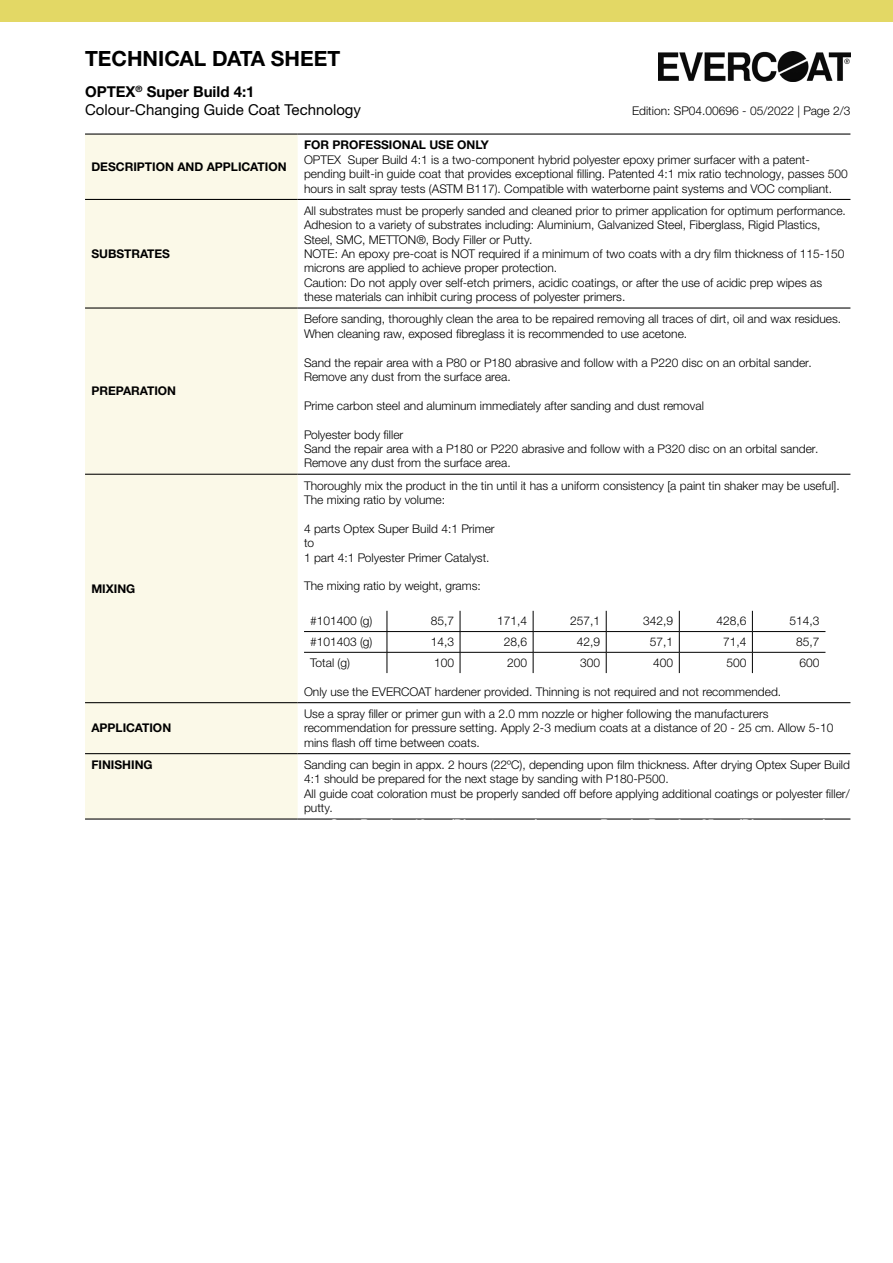
<style>
.page{position:relative;width:893px;height:1263px;background:#fff}
.page>*{position:absolute;margin:0;border:0;box-sizing:border-box;transform-origin:0 0}
.t1{font:700 21px "Helvetica Neue LTW1 G";color:#000}
.t2{font:15px/18px "Helvetica Neue LTW1 G";color:#000}
.t3{font:300 12px/14.4px "Helvetica Neue LTW1 G";color:#000}
.t4{font:700 12px "Helvetica Neue LTW1 G";color:#000}
.s1{font-weight:700}
</style>
<div class="page">
<img style="left:659px;top:51px;width:191px;height:31px">
<div style="left:85px;top:135px;width:213px;height:683px;background:#fbf9e8"></div>
<hr style="left:85px;top:134px;width:213px;height:1px;background:#000">
<hr style="left:298px;top:134px;width:552px;height:1px;background:#000">
<hr style="left:85px;top:199px;width:213px;height:1px;background:#000">
<hr style="left:298px;top:199px;width:552px;height:1px;background:#000">
<hr style="left:85px;top:307px;width:213px;height:2px;background:#000">
<hr style="left:298px;top:307px;width:552px;height:2px;background:#000">
<hr style="left:85px;top:474px;width:213px;height:1px;background:#000">
<hr style="left:298px;top:474px;width:552px;height:1px;background:#000">
<hr style="left:85px;top:702px;width:213px;height:1px;background:#000">
<hr style="left:298px;top:702px;width:552px;height:1px;background:#000">
<hr style="left:85px;top:753px;width:213px;height:1px;background:#000">
<hr style="left:298px;top:753px;width:552px;height:1px;background:#000">
<hr style="left:85px;top:818px;width:213px;height:1px;background:#000">
<hr style="left:298px;top:818px;width:552px;height:1px;background:#000">
<hr style="left:304px;top:631px;width:83px;height:1px;background:#000">
<hr style="left:387px;top:631px;width:73px;height:1px;background:#000">
<hr style="left:460px;top:631px;width:73px;height:1px;background:#000">
<hr style="left:533px;top:631px;width:73px;height:1px;background:#000">
<hr style="left:606px;top:631px;width:73px;height:1px;background:#000">
<hr style="left:679px;top:631px;width:73px;height:1px;background:#000">
<hr style="left:752px;top:631px;width:73px;height:1px;background:#000">
<hr style="left:304px;top:652px;width:83px;height:1px;background:#000">
<hr style="left:387px;top:652px;width:73px;height:1px;background:#000">
<svg style="left:387px;top:611px;width:1px;height:62px"></svg>
<hr style="left:460px;top:652px;width:73px;height:1px;background:#000">
<svg style="left:460px;top:611px;width:1px;height:62px"></svg>
<hr style="left:533px;top:652px;width:73px;height:1px;background:#000">
<svg style="left:533px;top:611px;width:1px;height:62px"></svg>
<hr style="left:606px;top:652px;width:73px;height:1px;background:#000">
<svg style="left:606px;top:611px;width:1px;height:62px"></svg>
<hr style="left:679px;top:652px;width:73px;height:1px;background:#000">
<svg style="left:679px;top:611px;width:1px;height:62px"></svg>
<hr style="left:752px;top:652px;width:73px;height:1px;background:#000">
<svg style="left:752px;top:611px;width:1px;height:62px"></svg>
<div style="left:0;top:0;width:893px;height:21px;background:#e3d865"></div>
<h1 class="t1" style="left:85px;top:46px;width:257px">TECHNICAL DATA SHEET</h1>
<p class="t2" style="left:85px;top:82px;width:278px"><span class="s1">OPTEX</span><sup>®</sup> <span class="s1">Super Build 4:1<br></span>Colour-Changing Guide Coat Technology</p>
<p class="t3" style="left:632px;top:103px;width:220px">Edition: SP04.00696 - 05/2022 | Page 2/3</p>
<p class="t4" style="left:91px;top:159px;width:197px">DESCRIPTION AND APPLICATION</p>
<p class="t4" style="left:91px;top:246px;width:80px">SUBSTRATES</p>
<p class="t4" style="left:91px;top:384px;width:86px">PREPARATION</p>
<p class="t4" style="left:91px;top:581px;width:45px">MIXING</p>
<p class="t4" style="left:91px;top:721px;width:81px">APPLICATION</p>
<p class="t4" style="left:304px;top:138px;width:186px">FOR PROFESSIONAL USE ONLY</p>
<p class="t3" style="left:304px;top:152px;width:545px">OPTEX Super Build 4:1 is a two-component hybrid polyester epoxy primer surfacer with a patent&shy;pending built-in guide coat that provides exceptional filling. Patented 4:1 mix ratio technology, passes 500 hours in salt spray tests (ASTM B117). Compatible with waterborne paint systems and VOC compliant.</p>
<p class="t3" style="left:304px;top:203px;width:543px">All substrates must be properly sanded and cleaned prior to primer application for optimum performance.<br>Adhesion to a variety of substrates including: Aluminium, Galvanized Steel, Fiberglass, Rigid Plastics, Steel, SMC, METTON®, Body Filler or Putty.<br>NOTE: An epoxy pre-coat is NOT required if a minimum of two coats with a dry film thickness of 115-150 microns are applied to achieve proper protection.<br>Caution: Do not apply over self-etch primers, acidic coatings, or after the use of acidic prep wipes as these materials can inhibit curing process of polyester primers.</p>
<p class="t3" style="left:304px;top:312px;width:539px">Before sanding, thoroughly clean the area to be repaired removing all traces of dirt, oil and wax residues.<br>When cleaning raw, exposed fibreglass it is recommended to use acetone.</p>
<p class="t3" style="left:304px;top:355px;width:509px">Sand the repair area with a P80 or P180 abrasive and follow with a P220 disc on an orbital sander.<br>Remove any dust from the surface area.</p>
<p class="t3" style="left:304px;top:398px;width:401px">Prime carbon steel and aluminum immediately after sanding and dust removal</p>
<p class="t3" style="left:304px;top:427px;width:516px">Polyester body filler<br>Sand the repair area with a P180 or P220 abrasive and follow with a P320 disc on an orbital sander.<br>Remove any dust from the surface area.</p>
<p class="t3" style="left:304px;top:478px;width:537px">Thoroughly mix the product in the tin until it has a uniform consistency [a paint tin shaker may be useful].<br>The mixing ratio by volume:</p>
<p class="t3" style="left:304px;top:521px;width:192px">4 parts Optex Super Build 4:1 Primer to<br>1 part 4:1 Polyester Primer Catalyst.</p>
<p class="t3" style="left:304px;top:579px;width:178px">The mixing ratio by weight, grams:</p>
<p class="t3" style="left:310px;top:614px;width:64px">#101400 (g)</p>
<p class="t3" style="left:431px;top:614px;width:25px">85,7</p>
<p class="t3" style="left:497px;top:614px;width:32px">171,4</p>
<p class="t3" style="left:570px;top:614px;width:32px">257,1</p>
<p class="t3" style="left:643px;top:614px;width:32px">342,9</p>
<p class="t3" style="left:716px;top:614px;width:32px">428,6</p>
<p class="t3" style="left:789px;top:614px;width:32px">514,3</p>
<p class="t3" style="left:310px;top:635px;width:64px">#101403 (g)</p>
<p class="t3" style="left:431px;top:635px;width:25px">14,3</p>
<p class="t3" style="left:504px;top:635px;width:25px">28,6</p>
<p class="t3" style="left:577px;top:635px;width:25px">42,9</p>
<p class="t3" style="left:650px;top:635px;width:25px">57,1</p>
<p class="t3" style="left:723px;top:635px;width:25px">71,4</p>
<p class="t3" style="left:796px;top:635px;width:25px">85,7</p>
<p class="t3" style="left:310px;top:655px;width:41px">Total (g)</p>
<p class="t3" style="left:434px;top:655px;width:22px">100</p>
<p class="t3" style="left:507px;top:655px;width:22px">200</p>
<p class="t3" style="left:580px;top:655px;width:22px">300</p>
<p class="t3" style="left:653px;top:655px;width:22px">400</p>
<p class="t3" style="left:726px;top:655px;width:22px">500</p>
<p class="t3" style="left:799px;top:655px;width:22px">600</p>
<p class="t3" style="left:304px;top:684px;width:479px">Only use the EVERCOAT hardener provided. Thinning is not required and not recommended.</p>
<p class="t3" style="left:304px;top:706px;width:531px">Use a spray filler or primer gun with a 2.0 mm nozzle or higher following the manufacturers recommendation for pressure setting. Apply 2-3 medium coats at a distance of 20 - 25 cm. Allow 5-10 mins flash off time between coats.</p>
<p class="t4" style="left:91px;top:757px;width:63px">FINISHING</p>
<p class="t3" style="left:304px;top:757px;width:547px">Sanding can begin in appx. 2 hours (22ºC), depending upon film thickness. After drying Optex Super Build 4:1 should be prepared for the next stage by sanding with P180-P500.<br>All guide coat coloration must be properly sanded off before applying additional coatings or polyester filler/ putty.</p>
</div>
